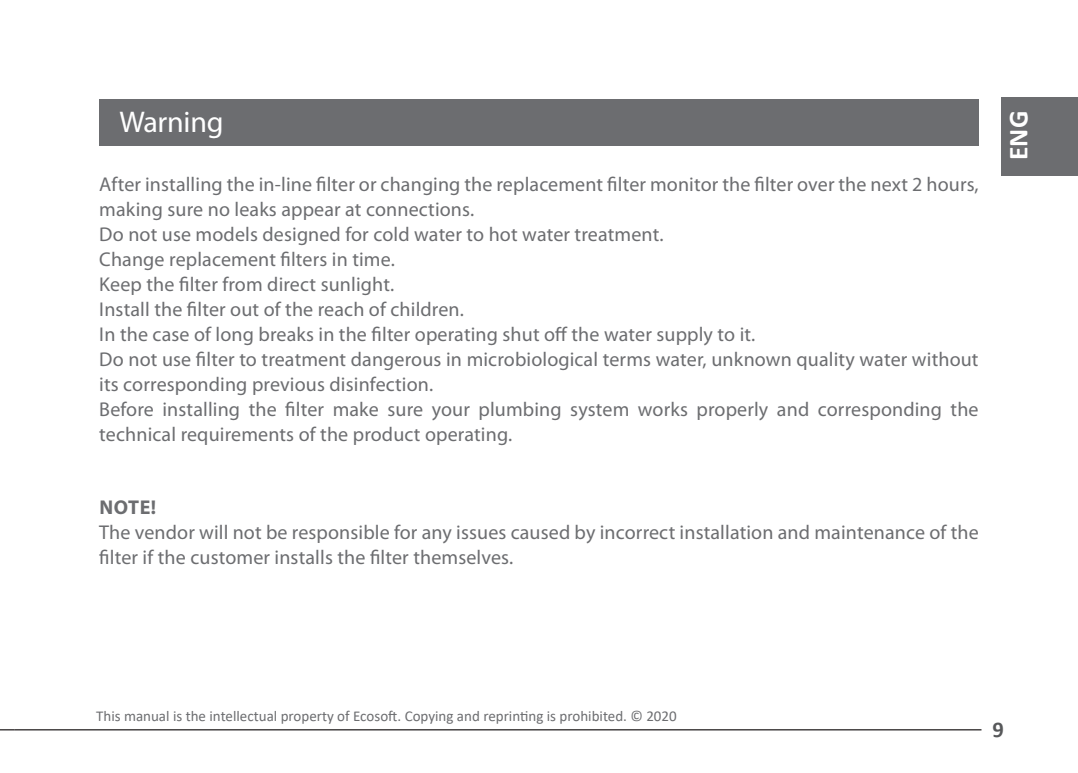
<style>
.page{position:relative;width:1078px;height:773px;background:#fff}
.page>*{position:absolute;margin:0;border:0;box-sizing:border-box;transform-origin:0 0}
.t1{font:30px "Myriad Pro";letter-spacing:-.01em;color:#fff}
.t2{font:700 27.5px "Calibri";color:#fff}
.t3{font:700 22.5px "Calibri";color:#57585a}
.t4{font:20px/25px "Myriad Pro";letter-spacing:.005em;color:#6c6d70}
.t5{font:700 20px "Myriad Pro";color:#6c6d70}
.t6{font:15px "Calibri";color:#6c6d70}
</style>
<div class="page">
<hr style="left:14px;top:729px;width:967px;height:1px;background:#231f20">
<svg style="left:0;top:729px;width:14px;height:1px"></svg>
<div style="left:1001px;top:97px;width:76px;height:78px;background:#6c6d70"></div>
<div style="left:99px;top:100px;width:879px;height:46px;background:#6c6d70"></div>
<p class="t1" style="left:119px;top:104px;width:106px">Warning</p>
<p class="t4" style="left:99px;top:172px;width:880px">After installing the in-line filter or changing the replacement filter monitor the filter over the next 2 hours, making sure no leaks appear at connections.</p>
<p class="t4" style="left:99px;top:222px;width:565px">Do not use models designed for cold water to hot water treatment.</p>
<p class="t4" style="left:99px;top:247px;width:297px">Change replacement filters in time.</p>
<p class="t4" style="left:99px;top:272px;width:296px">Keep the filter from direct sunlight.</p>
<p class="t4" style="left:99px;top:297px;width:366px">Install the filter out of the reach of children.</p>
<p class="t4" style="left:99px;top:322px;width:657px">In the case of long breaks in the filter operating shut off the water supply to it.</p>
<p class="t4" style="left:99px;top:347px;width:880px">Do not use filter to treatment dangerous in microbiological terms water, unknown quality water without its corresponding previous disinfection.</p>
<p class="t4" style="left:99px;top:397px;width:880px">Before installing the filter make sure your plumbing system works properly and corresponding the technical requirements of the product operating.</p>
<p class="t5" style="left:99px;top:494px;width:58px">NOTE!</p>
<p class="t4" style="left:99px;top:519px;width:880px">The vendor will not be responsible for any issues caused by incorrect installation and maintenance of the filter if the customer installs the filter themselves.</p>
<h2 class="t2" style="left:998px;top:160px;width:51px;rotate:-90deg">ENG</h2>
<p class="t6" style="left:96px;top:705px;width:582px">This manual is the intellectual property of Ecosoft. Copying and reprinting is prohibited. © 2020</p>
<p class="t3" style="left:992px;top:713px;width:13px">9</p>
</div>
